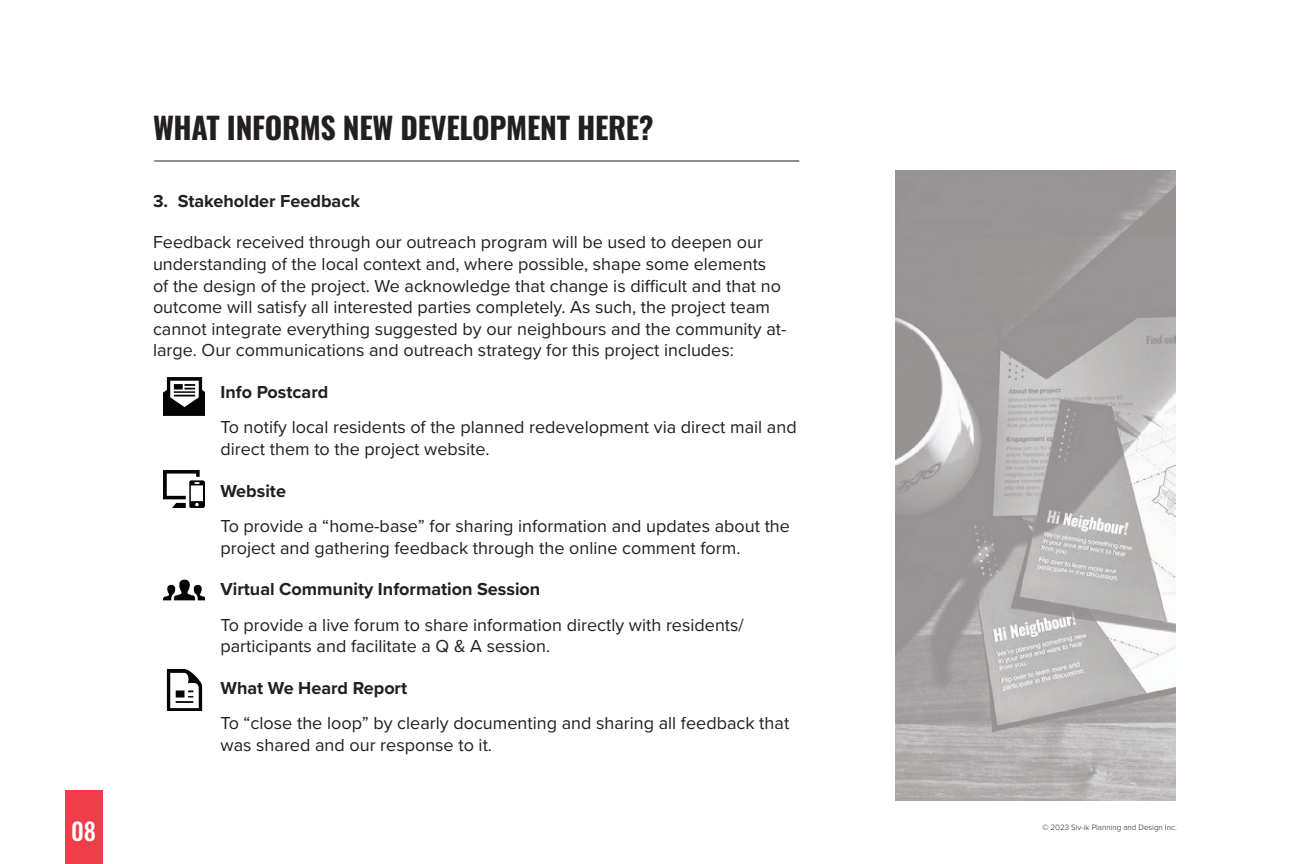
<style>
.page{position:relative;width:1296px;height:864px;background:#fff}
.page>*{position:absolute;margin:0;border:0;box-sizing:border-box;transform-origin:0 0}
.Heading_1{font:700 30px "Oswald";letter-spacing:-.01em;color:#231f20}
.t1{font:500 24px "Oswald";color:#fff}
.Body_Text{font:18px/21.6px "Proxima Nova";color:#231f20}
.Body_Text-2{font:700 18px "Proxima Nova";color:#231f20}
.Numbered_List_-_Small{font:700 18px "Proxima Nova";color:#231f20}
.t2{font:300 8px "Proxima Nova";color:#231f20}
</style>
<div class="page">
<div style="left:65px;top:790px;width:38px;height:74px;background:#ee3d48"></div>
<img style="left:164px;top:377px;width:41px;height:39px">
<img style="left:163px;top:470px;width:41px;height:38px">
<img style="left:164px;top:579px;width:41px;height:22px">
<img style="left:166px;top:670px;width:37px;height:41px">
<img style="left:896px;top:170px;width:279px;height:630px">
<hr style="left:154px;top:161px;width:645px;height:1px;background:#231f20">
<h1 class="Heading_1" style="left:153px;top:112px;width:502px">WHAT INFORMS NEW DEVELOPMENT HERE?</h1>
<h2 class="Numbered_List_-_Small" style="left:153px;top:187px;width:208px">3. Stakeholder Feedback</h2>
<p class="Body_Text" style="left:153px;top:231px;width:635px">Feedback received through our outreach program will be used to deepen our understanding of the local context and, where possible, shape some elements<br>of the design of the project. We acknowledge that change is difficult and that no outcome will satisfy all interested parties completely. As such, the project team cannot integrate everything suggested by our neighbours and the community at&shy;large. Our communications and outreach strategy for this project includes:</p>
<p class="Body_Text-2" style="left:220px;top:379px;width:109px">Info Postcard</p>
<p class="Body_Text" style="left:220px;top:416px;width:578px">To notify local residents of the planned redevelopment via direct mail and direct them to the project website.</p>
<p class="Body_Text-2" style="left:220px;top:477px;width:67px">Website</p>
<p class="Body_Text" style="left:220px;top:514px;width:571px">To provide a “home-base” for sharing information and updates about the project and gathering feedback through the online comment form.</p>
<p class="Body_Text-2" style="left:220px;top:576px;width:321px">Virtual Community Information Session</p>
<p class="Body_Text" style="left:220px;top:613px;width:525px">To provide a live forum to share information directly with residents/ participants and facilitate a Q &amp; A session.</p>
<p class="Body_Text-2" style="left:220px;top:675px;width:188px">What We Heard Report</p>
<p class="Body_Text" style="left:220px;top:712px;width:570px">To “close the loop” by clearly documenting and sharing all feedback that was shared and our response to it.</p>
<h2 class="t1" style="left:71px;top:819px;width:27px">08</h2>
<p class="t2" style="left:1042px;top:821px;width:136px">© 2023 Siv-ik Planning and Design Inc.</p>
</div>
